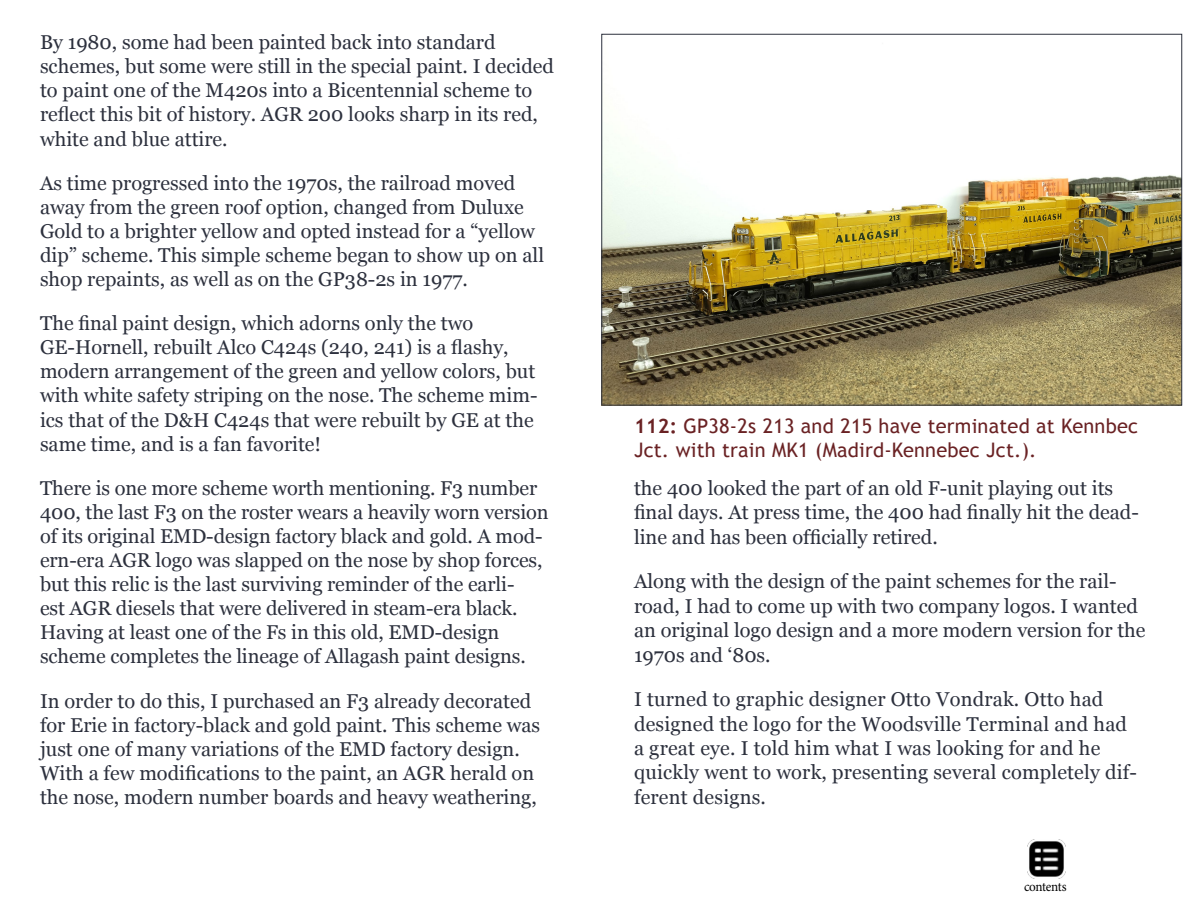
<style>
.page{position:relative;width:1188px;height:900px;background:#fff}
.page>*{position:absolute;margin:0;border:0;box-sizing:border-box;transform-origin:0 0}
.t1{font:20px/24.1px "Georgia";color:#2c303d}
.t2{font:20px/24px "Trebuchet MS";letter-spacing:.01em;color:#6a2224}
.t3{font:14px "Minion Pro";letter-spacing:-.025em;color:#000;scale:.94 1}
.s1{font-weight:700}
</style>
<div class="page">
<img style="left:604px;top:140px;width:576px;height:263px">
<img style="left:1027px;top:840px;width:39px;height:39px">
<p class="t1" style="left:40px;top:31px;width:515px">By 1980, some had been painted back into standard schemes, but some were still in the special paint. I decided to paint one of the M420s into a Bicentennial scheme to reflect this bit of history. AGR 200 looks sharp in its red, white and blue attire.</p>
<p class="t1" style="left:40px;top:171px;width:506px">As time progressed into the 1970s, the railroad moved away from the green roof option, changed from Duluxe Gold to a brighter yellow and opted instead for a “yellow dip” scheme. This simple scheme began to show up on all shop repaints, as well as on the GP38-2s in 1977.</p>
<p class="t1" style="left:40px;top:312px;width:499px">The final paint design, which adorns only the two GE-Hornell, rebuilt Alco C424s (240, 241) is a flashy, modern arrangement of the green and yellow colors, but with white safety striping on the nose. The scheme mim&shy;ics that of the D&amp;H C424s that were rebuilt by GE at the same time, and is a fan favorite!</p>
<p class="t1" style="left:40px;top:476px;width:510px">There is one more scheme worth mentioning. F3 number 400, the last F3 on the roster wears a heavily worn version of its original EMD-design factory black and gold. A mod&shy;ern-era AGR logo was slapped on the nose by shop forces, but this relic is the last surviving reminder of the earli-<br>est AGR diesels that were delivered in steam-era black.<br>Having at least one of the Fs in this old, EMD-design scheme completes the lineage of Allagash paint designs.</p>
<p class="t1" style="left:40px;top:689px;width:502px">In order to do this, I purchased an F3 already decorated for Erie in factory-black and gold paint. This scheme was just one of many variations of the EMD factory design.<br>With a few modifications to the paint, an AGR herald on the nose, modern number boards and heavy weathering,</p>
<p class="t2" style="left:634px;top:414px;width:506px"><span class="s1">112:</span> GP38-2s 213 and 215 have terminated at Kennbec<br>Jct. with train MK1 (Madird-Kennebec Jct.).</p>
<p class="t1" style="left:634px;top:476px;width:507px;line-height:24.4px">the 400 looked the part of an old F-unit playing out its final days. At press time, the 400 had finally hit the dead&shy;line and has been officially retired.</p>
<p class="t1" style="left:634px;top:570px;width:513px;line-height:24.4px">Along with the design of the paint schemes for the rail&shy;road, I had to come up with two company logos. I wanted an original logo design and a more modern version for the 1970s and ‘80s.</p>
<p class="t1" style="left:634px;top:687px;width:505px;line-height:24.4px">I turned to graphic designer Otto Vondrak. Otto had designed the logo for the Woodsville Terminal and had a great eye. I told him what I was looking for and he quickly went to work, presenting several completely dif&shy;ferent designs.</p>
<p class="t3" style="left:1024px;top:877px;width:47px">contents</p>
</div>
